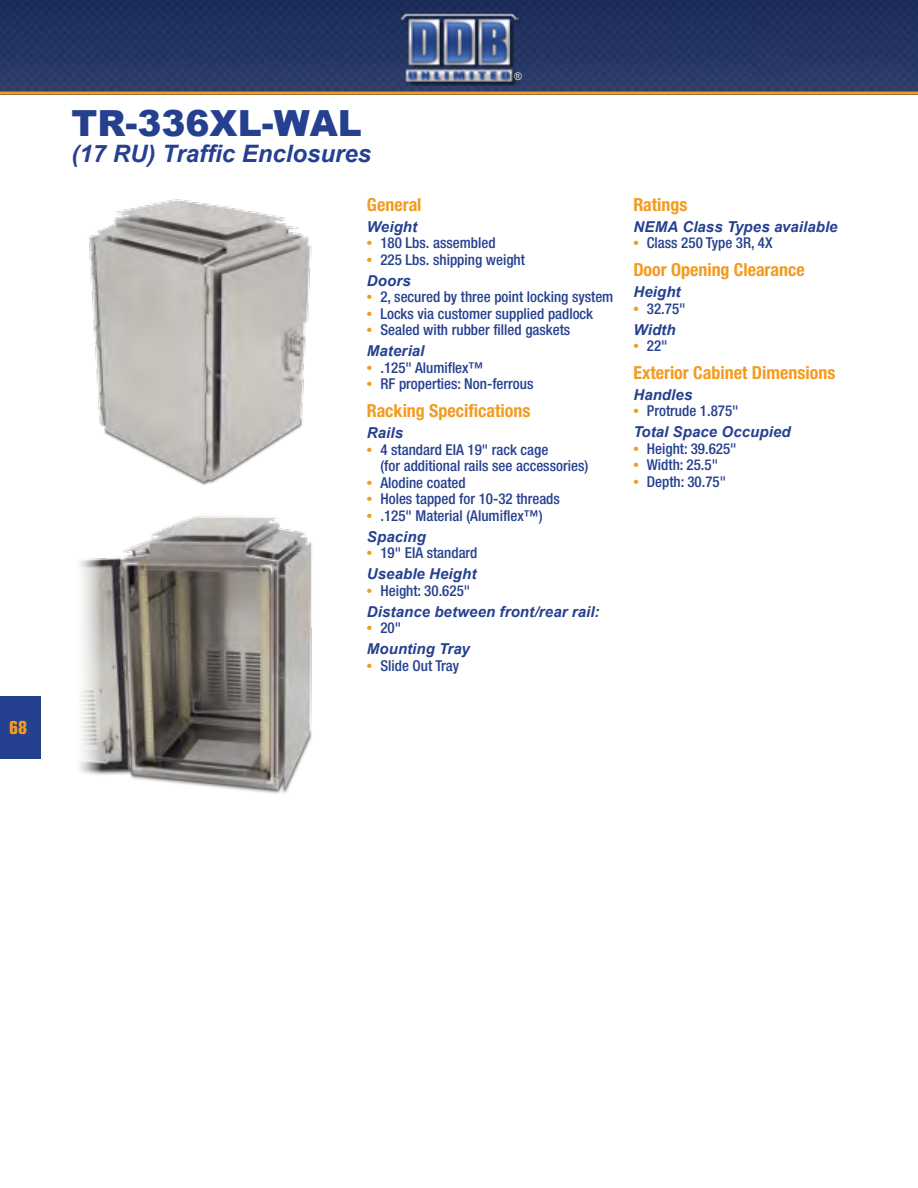
<style>
.page{position:relative;width:918px;height:1188px;background:#fff}
.page>*{position:absolute;margin:0;border:0;box-sizing:border-box;transform-origin:0 0}
.t1{font:900 36px "Arial";color:#25408f}
.t2{font:italic 700 24px "Arial";color:#25408f}
.t3{font:700 condensed 18px "Helvetica Neue";color:#f39b1f}
.t4{font:700 condensed 18px "Eurostile";color:#f39b1f}
.t5{font:500 condensed 15px/16.5px "Helvetica Neue";color:#25408f}
.t6{font:italic 700 15px "Arial";letter-spacing:.005em;color:#25408f}
.t7{font:10.5px "Arial";color:#dcddde}
.s1{font-family:"Arial";font-weight:700;font-stretch:normal;color:#f39b1f}
</style>
<div class="page">
<img style="left:0;top:0;width:918px;height:92px">
<div style="left:404px;top:14px;width:118px;height:72px;background:#000;opacity:.5"></div>
<img style="left:400px;top:6px;width:118px;height:79px">
<hr style="left:0;top:92px;width:918px;height:3px;background:#f39b1f">
<div style="left:0;top:696px;width:40px;height:62px;background:#25408f"></div>
<img style="left:79px;top:516px;width:233px;height:278px">
<img style="left:89px;top:199px;width:223px;height:286px">
<p class="t4" style="left:9px;top:717px;width:19px">68</p>
<p class="t7" style="left:514px;top:70px;width:9px">®</p>
<h1 class="t1" style="left:72px;top:97px;width:292px">TR-336XL-WAL</h1>
<h2 class="t2" style="left:72px;top:140px;width:301px">(17 RU) Traffic Enclosures</h2>
<p class="t3" style="left:367px;top:194px;width:56px">General</p>
<p class="t6" style="left:367px;top:218px;width:52px">Weight</p>
<p class="t5" style="left:367px;top:235px;width:130px"><span class="s1">•</span> 180 Lbs. assembled</p>
<p class="t5" style="left:367px;top:251px;width:160px"><span class="s1">•</span> 225 Lbs. shipping weight</p>
<p class="t6" style="left:367px;top:272px;width:46px">Doors</p>
<p class="t5" style="left:367px;top:289px;width:248px"><span class="s1">•</span> 2, secured by three point locking system</p>
<p class="t5" style="left:367px;top:305px;width:228px"><span class="s1">•</span> Locks via customer supplied padlock</p>
<p class="t5" style="left:367px;top:322px;width:205px"><span class="s1">•</span> Sealed with rubber filled gaskets</p>
<p class="t6" style="left:367px;top:343px;width:59px">Material</p>
<p class="t5" style="left:367px;top:359px;width:118px"><span class="s1">•</span> .125" Alumiflex™</p>
<p class="t5" style="left:367px;top:376px;width:168px"><span class="s1">•</span> RF properties: Non-ferrous</p>
<p class="t3" style="left:367px;top:400px;width:165px">Racking Specifications</p>
<p class="t6" style="left:367px;top:424px;width:38px">Rails</p>
<p class="t5" style="left:380px;top:441px;width:209px;text-indent:-14px"><span class="s1">•</span> 4 standard EIA 19" rack cage<br>(for additional rails see accessories)</p>
<p class="t5" style="left:367px;top:474px;width:100px"><span class="s1">•</span> Alodine coated</p>
<p class="t5" style="left:367px;top:490px;width:194px"><span class="s1">•</span> Holes tapped for 10-32 threads</p>
<p class="t5" style="left:367px;top:507px;width:177px"><span class="s1">•</span> .125" Material (Alumiflex™)</p>
<p class="t6" style="left:367px;top:528px;width:60px">Spacing</p>
<p class="t5" style="left:367px;top:544px;width:112px"><span class="s1">•</span> 19" EIA standard</p>
<p class="t6" style="left:367px;top:565px;width:111px">Useable Height</p>
<p class="t5" style="left:367px;top:582px;width:105px"><span class="s1">•</span> Height: 30.625"</p>
<p class="t6" style="left:367px;top:603px;width:234px">Distance between front/rear rail:</p>
<p class="t5" style="left:367px;top:619px;width:36px"><span class="s1">•</span> 20"</p>
<p class="t6" style="left:367px;top:640px;width:104px">Mounting Tray</p>
<p class="t5" style="left:367px;top:657px;width:94px"><span class="s1">•</span> Slide Out Tray</p>
<p class="t3" style="left:633px;top:194px;width:55px">Ratings</p>
<p class="t6" style="left:633px;top:218px;width:206px">NEMA Class Types available</p>
<p class="t5" style="left:633px;top:235px;width:141px"><span class="s1">•</span> Class 250 Type 3R, 4X</p>
<p class="t3" style="left:633px;top:259px;width:173px">Door Opening Clearance</p>
<p class="t6" style="left:633px;top:283px;width:49px">Height</p>
<p class="t5" style="left:633px;top:300px;width:54px"><span class="s1">•</span> 32.75"</p>
<p class="t6" style="left:633px;top:321px;width:44px">Width</p>
<p class="t5" style="left:633px;top:337px;width:36px"><span class="s1">•</span> 22"</p>
<p class="t3" style="left:633px;top:362px;width:204px">Exterior Cabinet Dimensions</p>
<p class="t6" style="left:633px;top:386px;width:61px">Handles</p>
<p class="t5" style="left:633px;top:403px;width:107px"><span class="s1">•</span> Protrude 1.875"</p>
<p class="t6" style="left:633px;top:424px;width:159px">Total Space Occupied</p>
<p class="t5" style="left:633px;top:440px;width:105px"><span class="s1">•</span> Height: 39.625"</p>
<p class="t5" style="left:633px;top:457px;width:86px"><span class="s1">•</span> Width: 25.5"</p>
<p class="t5" style="left:633px;top:473px;width:94px"><span class="s1">•</span> Depth: 30.75"</p>
</div>
